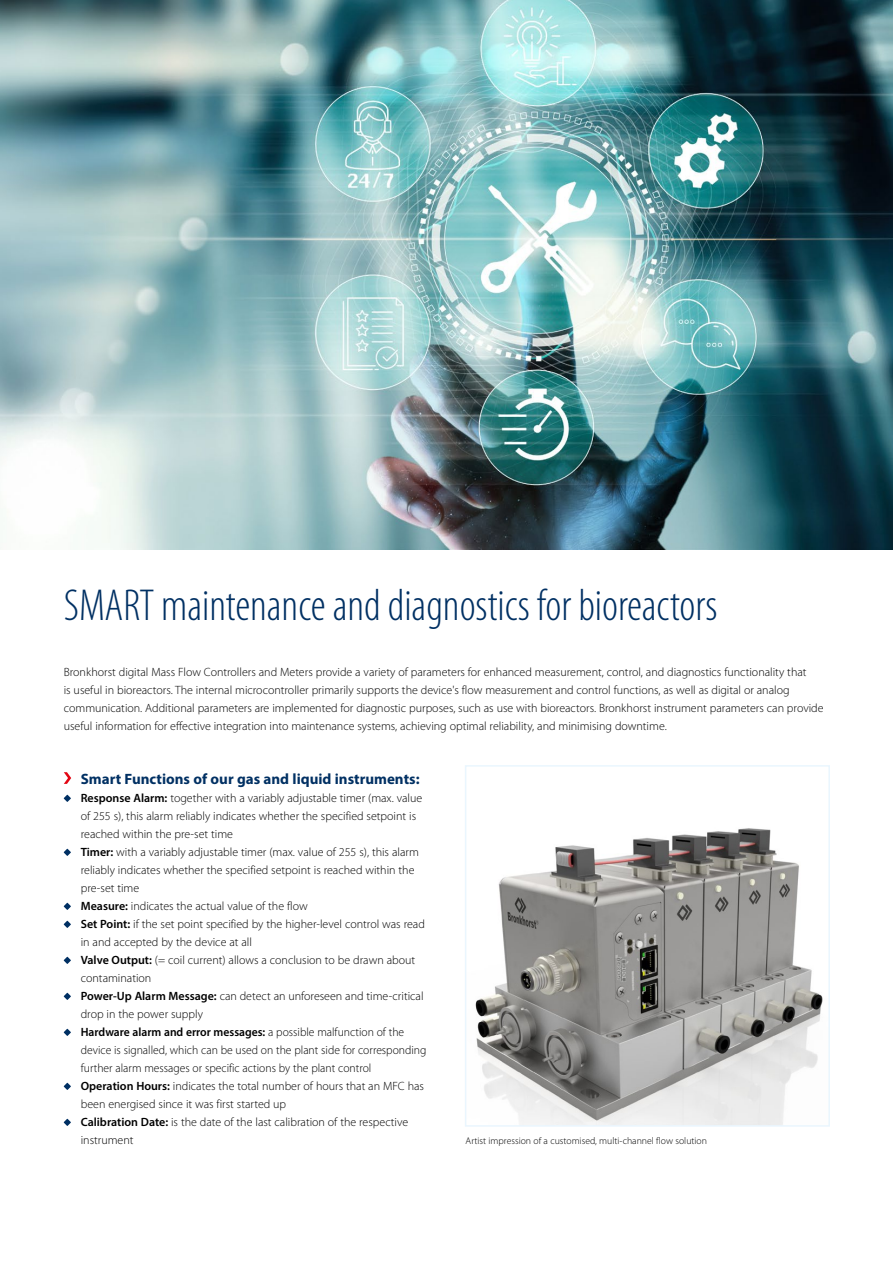
<style>
.page{position:relative;width:893px;height:1263px;background:#fff}
.page>*{position:absolute;margin:0;border:0;box-sizing:border-box;transform-origin:0 0}
.Bronkhorst_-_titel{font:300 condensed 45px "Myriad Pro";color:#003063}
.Bronkhorst_-_alineak{font:700 15px "Myriad Pro";color:#003063}
.Bronkhorst_-_platte{font:300 12px/18px "Myriad Pro";color:#000}
.Bronkhorst_-_alineak-2{font:300 12px/18px "Myriad Pro";color:#000}
.Bronkhorst_-_fotobij{font:300 9.75px "Myriad Pro";color:#000}
.s1{font-weight:600}
</style>
<div class="page">
<img style="left:0;top:0;width:893px;height:549px">
<svg style="left:64px;top:772px;width:7px;height:12px"></svg>
<svg style="left:64px;top:795px;width:7px;height:7px"></svg>
<svg style="left:64px;top:849px;width:7px;height:7px"></svg>
<svg style="left:64px;top:903px;width:7px;height:7px"></svg>
<svg style="left:64px;top:921px;width:7px;height:7px"></svg>
<svg style="left:64px;top:957px;width:7px;height:7px"></svg>
<svg style="left:64px;top:993px;width:7px;height:7px"></svg>
<svg style="left:64px;top:1029px;width:7px;height:7px"></svg>
<svg style="left:64px;top:1083px;width:7px;height:7px"></svg>
<svg style="left:64px;top:1119px;width:7px;height:7px"></svg>
<img style="left:475px;top:828px;width:348px;height:296px">
<div style="left:465px;top:765px;width:365px;height:362px;border:2px solid #eaf6fe"></div>
<p class="Bronkhorst_-_titel" style="left:64px;top:581px;width:655px">SMART maintenance and diagnostics for bioreactors</p>
<p class="Bronkhorst_-_alineak-2" style="left:64px;top:663px;width:761px">Bronkhorst digital Mass Flow Controllers and Meters provide a variety of parameters for enhanced measurement, control, and diagnostics functionality that<br>is useful in bioreactors. The internal microcontroller primarily supports the device's flow measurement and control functions, as well as digital or analog communication. Additional parameters are implemented for diagnostic purposes, such as use with bioreactors. Bronkhorst instrument parameters can provide useful information for effective integration into maintenance systems, achieving optimal reliability, and minimising downtime.</p>
<p class="Bronkhorst_-_alineak" style="left:81px;top:769px;width:340px">Smart Functions of our gas and liquid instruments:</p>
<p class="Bronkhorst_-_platte" style="left:81px;top:789px;width:343px"><span class="s1">Response Alarm:</span> together with a variably adjustable timer (max. value of 255 s), this alarm reliably indicates whether the specified setpoint is reached within the pre-set time</p>
<p class="Bronkhorst_-_platte" style="left:81px;top:843px;width:340px"><span class="s1">Timer:</span> with a variably adjustable timer (max. value of 255 s), this alarm reliably indicates whether the specified setpoint is reached within the pre-set time</p>
<p class="Bronkhorst_-_platte" style="left:81px;top:897px;width:228px"><span class="s1">Measure:</span> indicates the actual value of the flow</p>
<p class="Bronkhorst_-_platte" style="left:81px;top:915px;width:346px"><span class="s1">Set Point:</span> if the set point specified by the higher-level control was read in and accepted by the device at all</p>
<p class="Bronkhorst_-_platte" style="left:81px;top:951px;width:336px"><span class="s1">Valve Output:</span> (= coil current) allows a conclusion to be drawn about contamination</p>
<p class="Bronkhorst_-_platte" style="left:81px;top:987px;width:344px"><span class="s1">Power-Up Alarm Message:</span> can detect an unforeseen and time-critical drop in the power supply</p>
<p class="Bronkhorst_-_platte" style="left:81px;top:1023px;width:347px"><span class="s1">Hardware alarm and error messages:</span> a possible malfunction of the device is signalled, which can be used on the plant side for corresponding further alarm messages or specific actions by the plant control</p>
<p class="Bronkhorst_-_platte" style="left:81px;top:1077px;width:345px"><span class="s1">Operation Hours:</span> indicates the total number of hours that an MFC has been energised since it was first started up</p>
<p class="Bronkhorst_-_platte" style="left:81px;top:1113px;width:329px"><span class="s1">Calibration Date:</span> is the date of the last calibration of the respective instrument</p>
<p class="Bronkhorst_-_fotobij" style="left:466px;top:1135px;width:243px">Artist impression of a customised, multi-channel flow solution</p>
</div>
